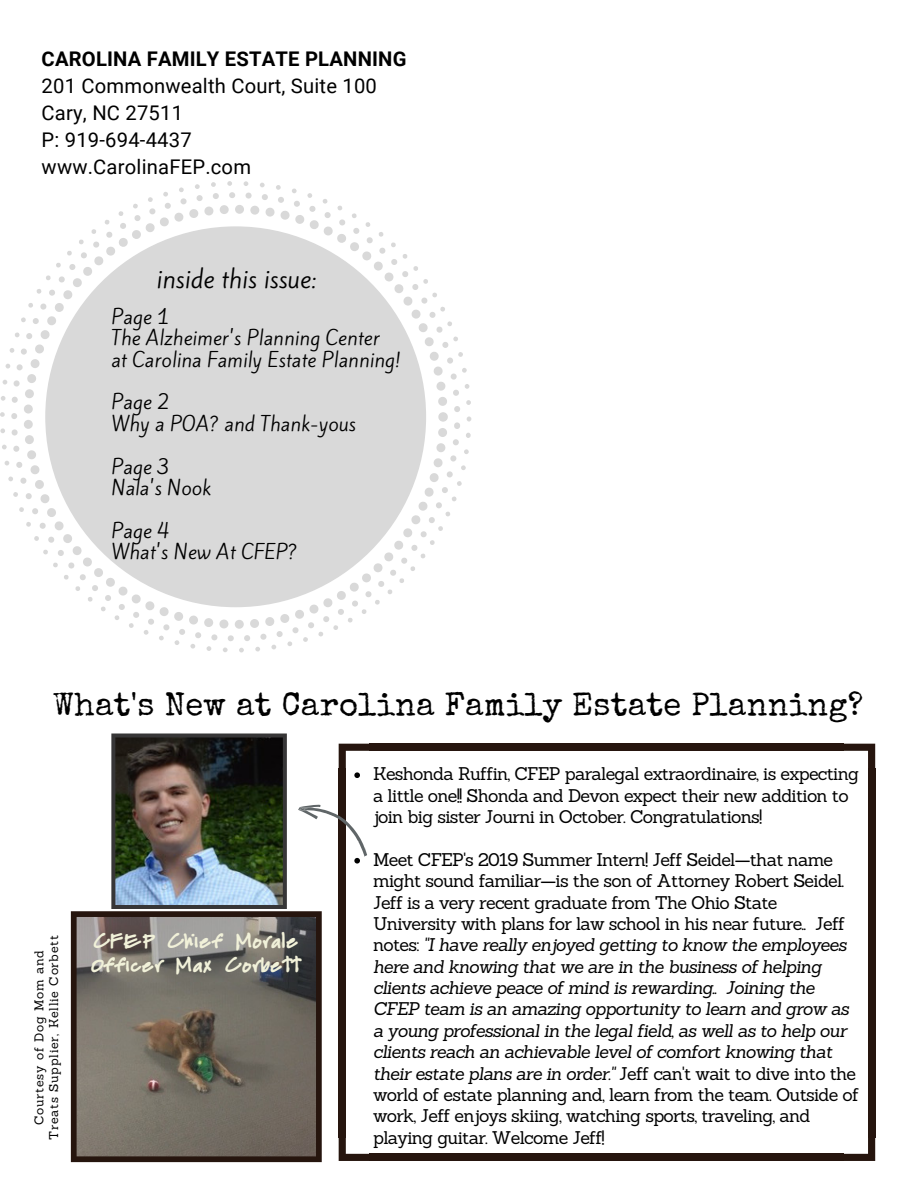
<style>
.page{position:relative;width:918px;height:1188px;background:#fff}
.page>*{position:absolute;margin:0;border:0;box-sizing:border-box;transform-origin:0 0}
.t1{font:32.7px "Special Elite";letter-spacing:.01em;color:#000}
.t2{font:23.4px "Kite One";letter-spacing:.01em;color:#000}
.t3{font:20.25px/27px "Roboto";letter-spacing:.01em;color:#000}
.t4{font:20.25px/23.7px "Copy Doodles Tom Bold";letter-spacing:.06em;color:#f1f1d9}
.t5{font:700 20.25px "Roboto";letter-spacing:.01em;color:#000}
.t6{font:18.75px/21.3px "Kite One";letter-spacing:.01em;color:#000}
.t7{font:17.85px/21.3px "Sanchez";letter-spacing:-.04em;color:#000}
.t8{font:12.45px/14.5px "Sanchez";letter-spacing:.06em;color:#000;text-align:center}
.s1{font-style:italic}
</style>
<div class="page">
<svg style="left:0;top:181px;width:471px;height:471px;fill:#d9d9d9"></svg>
<svg style="left:71px;top:911px;width:251px;height:251px;background:#6d675f"></svg>
<div style="left:339px;top:768px;width:7px;height:369px;background:#26150e"></div>
<svg style="left:339px;top:1137px;width:31px;height:24px"></svg>
<div style="left:369px;top:1154px;width:475px;height:7px;background:#26150e"></div>
<svg style="left:843px;top:1137px;width:32px;height:24px"></svg>
<div style="left:868px;top:768px;width:7px;height:369px;background:#26150e"></div>
<div style="left:369px;top:744px;width:475px;height:7px;background:#26150e"></div>
<svg style="left:844px;top:744px;width:31px;height:24px"></svg>
<svg style="left:339px;top:744px;width:30px;height:34px"></svg>
<img style="left:111px;top:734px;width:176px;height:175px">
<svg style="left:298px;top:799px;width:69px;height:65px"></svg>
<p class="t5" style="left:42px;top:47px;width:366px">CAROLINA FAMILY ESTATE PLANNING</p>
<p class="t3" style="left:42px;top:72px;width:337px">201 Commonwealth Court, Suite 100<br>Cary, NC 27511<br>P: 919-694-4437 www.CarolinaFEP.com</p>
<h2 class="t2" style="left:156px;top:262px;width:161px">inside this issue:</h2>
<p class="t6" style="left:111px;top:306px;width:291px">Page 1<br>The Alzheimer's Planning Center<br>at Carolina Family Estate Planning!</p>
<p class="t6" style="left:111px;top:392px;width:246px">Page 2<br>Why a POA? and Thank-yous</p>
<p class="t6" style="left:111px;top:456px;width:101px">Page 3<br>Nala's Nook</p>
<p class="t6" style="left:111px;top:520px;width:188px">Page 4<br>What's New At CFEP?</p>
<h1 class="t1" style="left:53px;top:692px;width:812px">What's New at Carolina Family Estate Planning?</h1>
<p class="t8" style="left:32px;top:1140px;width:206px;rotate:-90deg">Courtesy of Dog Mom and<br>Treats Supplier, Kellie Corbett</p>
<p class="t4" style="left:91px;top:931px;width:211px">CFEP Chief Morale<br>Officer Max Corbett</p>
<p class="t7" style="left:373px;top:763px;width:487px">Keshonda Ruffin, CFEP paralegal extraordinaire, is expecting a little one!! Shonda and Devon expect their new addition to join big sister Journi in October. Congratulations!</p>
<p class="t7" style="left:373px;top:849px;width:488px">Meet CFEP's 2019 Summer Intern! Jeff Seidel—that name might sound familiar—is the son of Attorney Robert Seidel.<br>Jeff is a very recent graduate from The Ohio State University with plans for law school in his near future. Jeff notes: <span class="s1">"I have really enjoyed getting to know the employees here and knowing that we are in the business of helping clients achieve peace of mind is rewarding. Joining the CFEP team is an amazing opportunity to learn and grow as a young professional in the legal field, as well as to help our clients reach an achievable level of comfort knowing that their estate plans are in order."</span> Jeff can't wait to dive into the world of estate planning and, learn from the team. Outside of work, Jeff enjoys skiing, watching sports, traveling, and playing guitar. Welcome Jeff!</p>
</div>
